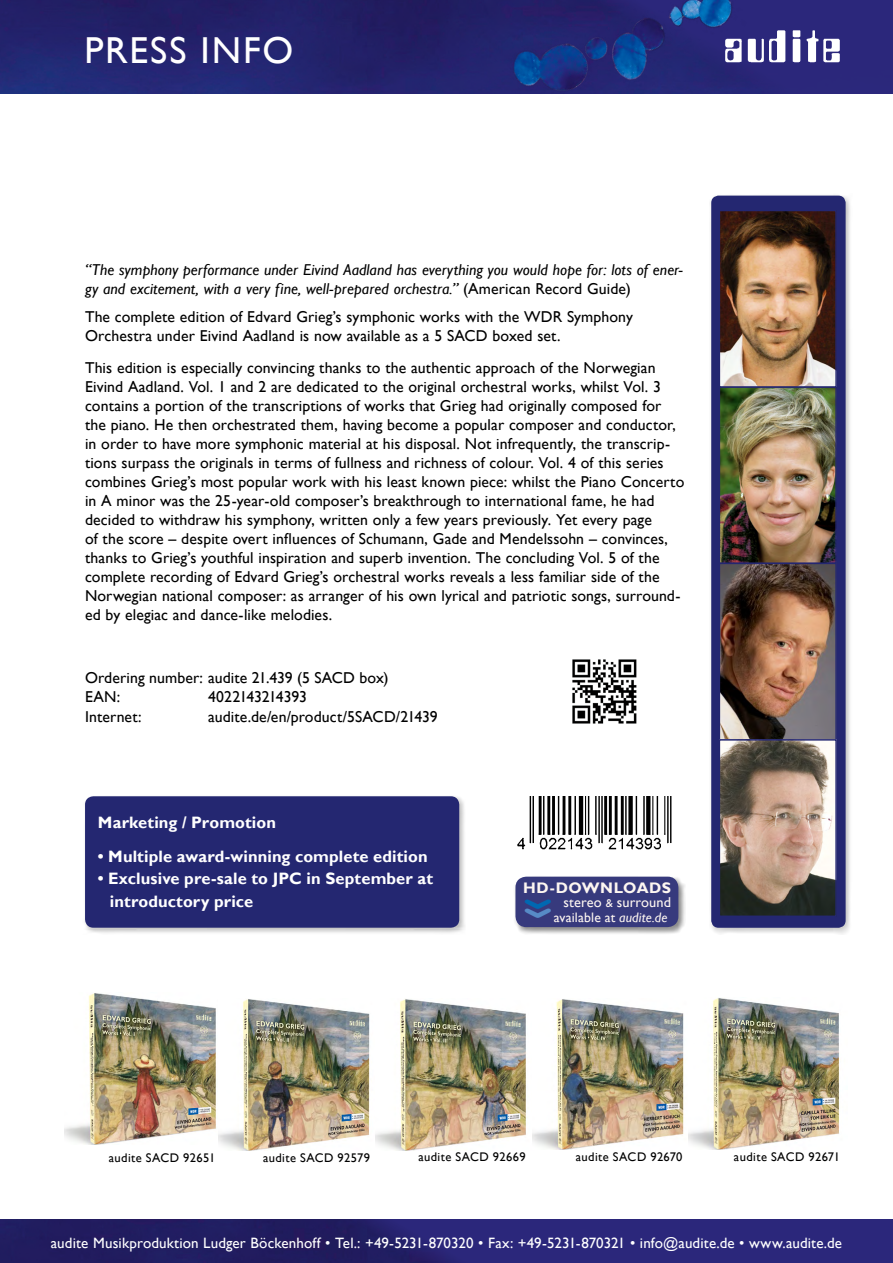
<style>
.page{position:relative;width:893px;height:1263px;background:#fff}
.page>*{position:absolute;margin:0;border:0;box-sizing:border-box;transform-origin:0 0}
.t1{font:57.6px "Arial Rounded MT Bold";color:#578bc6;scale:.77 1}
.t2{font:37.5px "Gill Sans";letter-spacing:.05em;color:#fff}
.t3{font:700 16.5px "Gill Sans";letter-spacing:.005em;color:#fff}
.heading_7{font:15.75px/19px "Gill Sans";letter-spacing:.005em;color:#000}
.heading_7-2{font:italic 15.75px/19px "Gill Sans";letter-spacing:.005em;color:#000}
.t4{font:700 15.3px "Gill Sans";letter-spacing:.03em;color:#fdf6f1}
.t5{font:15px "Gill Sans";letter-spacing:.005em;color:#fff}
.t6{font:14.25px "Gill Sans";letter-spacing:.01em;color:#fdf6f1}
.t7{font:13.8px "Gill Sans";letter-spacing:.01em;color:#fdf6f1}
.t8{font:12.45px "Gill Sans";letter-spacing:.035em;color:#000}
.s1{font-style:normal}
.s2{font-size:11.4px}
.s3{font-style:italic}
.s4{color:#0068b1}
</style>
<div class="page">
<img style="left:572px;top:659px;width:65px;height:65px">
<img style="left:0;top:1219px;width:893px;height:44px">
<img style="left:517px;top:796px;width:155px;height:54px">
<div style="left:514px;top:875px;width:172px;height:60px;background:#000;opacity:.5"></div>
<div style="left:515px;top:877px;width:163px;height:50px;background:#373a7d;border-radius:11px"></div>
<div style="left:82px;top:794px;width:384px;height:141px;background:#000;opacity:.25"></div>
<div style="left:85px;top:796px;width:374px;height:132px;background:#242771;border-radius:8px"></div>
<img style="left:0;top:0;width:893px;height:94px">
<img style="left:469px;top:0;width:333px;height:94px">
<img style="left:724px;top:17px;width:117px;height:51px">
<img style="left:65px;top:993px;width:154px;height:151px">
<img style="left:219px;top:999px;width:151px;height:152px">
<img style="left:375px;top:999px;width:151px;height:152px">
<img style="left:532px;top:999px;width:152px;height:151px">
<img style="left:688px;top:998px;width:152px;height:152px">
<div style="left:709px;top:193px;width:143px;height:742px;background:#000;opacity:.25"></div>
<div style="left:711px;top:196px;width:135px;height:732px;background:#242771;border-radius:7px"></div>
<img style="left:722px;top:213px;width:112px;height:701px">
<div style="left:719px;top:386px;width:118px;height:178px;border:2px solid #242771"></div>
<div style="left:719px;top:563px;width:118px;height:178px;border:2px solid #242771"></div>
<div style="left:719px;top:210px;width:118px;height:178px;border:2px solid #242771"></div>
<div style="left:719px;top:739px;width:118px;height:178px;border:2px solid #242771"></div>
<p class="t2" style="left:84px;top:28px;width:210px">PRESS INFO</p>
<p class="heading_7-2" style="left:85px;top:260px;width:599px">“The symphony performance under Eivind Aadland has everything you would hope for: lots of ener&shy;gy and excitement, with a very fine, well-prepared orchestra.” <span class="s1">(American Record Guide)</span></p>
<p class="heading_7" style="left:85px;top:308px;width:549px">The complete edition of Edvard Grieg’s symphonic works with the WDR Symphony<br>Orchestra under Eivind Aadland is now available as a 5 SACD boxed set.</p>
<p class="heading_7" style="left:85px;top:359px;width:601px">This edition is especially convincing thanks to the authentic approach of the Norwegian Eivind Aadland. Vol. 1 and 2 are dedicated to the original orchestral works, whilst Vol. 3 contains a portion of the transcriptions of works that Grieg had originally composed for the piano. He then orchestrated them, having become a popular composer and conductor, in order to have more symphonic material at his disposal. Not infrequently, the transcrip&shy;tions surpass the originals in terms of fullness and richness of colour. Vol. 4 of this series combines Grieg’s most popular work with his least known piece: whilst the Piano Concerto in A minor was the 25-year-old composer’s breakthrough to international fame, he had decided to withdraw his symphony, written only a few years previously. Yet every page<br>of the score – despite overt influences of Schumann, Gade and Mendelssohn – convinces, thanks to Grieg’s youthful inspiration and superb invention. The concluding Vol. 5 of the complete recording of Edvard Grieg’s orchestral works reveals a less familiar side of the Norwegian national composer: as arranger of his own lyrical and patriotic songs, surround&shy;ed by elegiac and dance-like melodies.</p>
<p class="heading_7" style="left:85px;top:668px;width:305px">Ordering number: audite 21.439 (5 SACD box)</p>
<p class="heading_7" style="left:85px;top:688px;width:37px">EAN:</p>
<p class="heading_7" style="left:208px;top:688px;width:100px">4022143214393</p>
<p class="heading_7" style="left:85px;top:708px;width:58px">Internet:</p>
<p class="heading_7" style="left:208px;top:708px;width:231px">audite.de/en/product/5SACD/21439</p>
<p class="t3" style="left:98px;top:812px;width:180px">Marketing / Promotion</p>
<p class="t3" style="left:98px;top:846px;width:331px">• Multiple award-winning complete edition</p>
<p class="t3" style="left:98px;top:869px;width:337px">• Exclusive pre-sale to JPC in September at</p>
<p class="t3" style="left:110px;top:892px;width:145px">introductory price</p>
<p class="t4" style="left:523px;top:878px;width:149px">HD-DOWNLOADS</p>
<p class="t6" style="left:563px;top:894px;width:109px">stereo <span class="s2">&amp;</span> surround</p>
<p class="t7" style="left:554px;top:909px;width:115px">available at <span class="s3">audite.de</span></p>
<p class="t1" style="left:498px;top:921px;width:33px;rotate:-90deg">‹<span class="s4">‹</span></p>
<p class="t8" style="left:109px;top:1150px;width:108px">audite SACD 92651</p>
<p class="t8" style="left:263px;top:1150px;width:109px">audite SACD 92579</p>
<p class="t8" style="left:418px;top:1149px;width:109px">audite SACD 92669</p>
<p class="t8" style="left:576px;top:1149px;width:108px">audite SACD 92670</p>
<p class="t8" style="left:734px;top:1149px;width:108px">audite SACD 92671</p>
<p class="t5" style="left:51px;top:1234px;width:793px">audite Musikproduktion Ludger Böckenhoff • Tel.: +49-5231-870320 • Fax: +49-5231-870321 • info@audite.de • www.audite.de</p>
</div>
